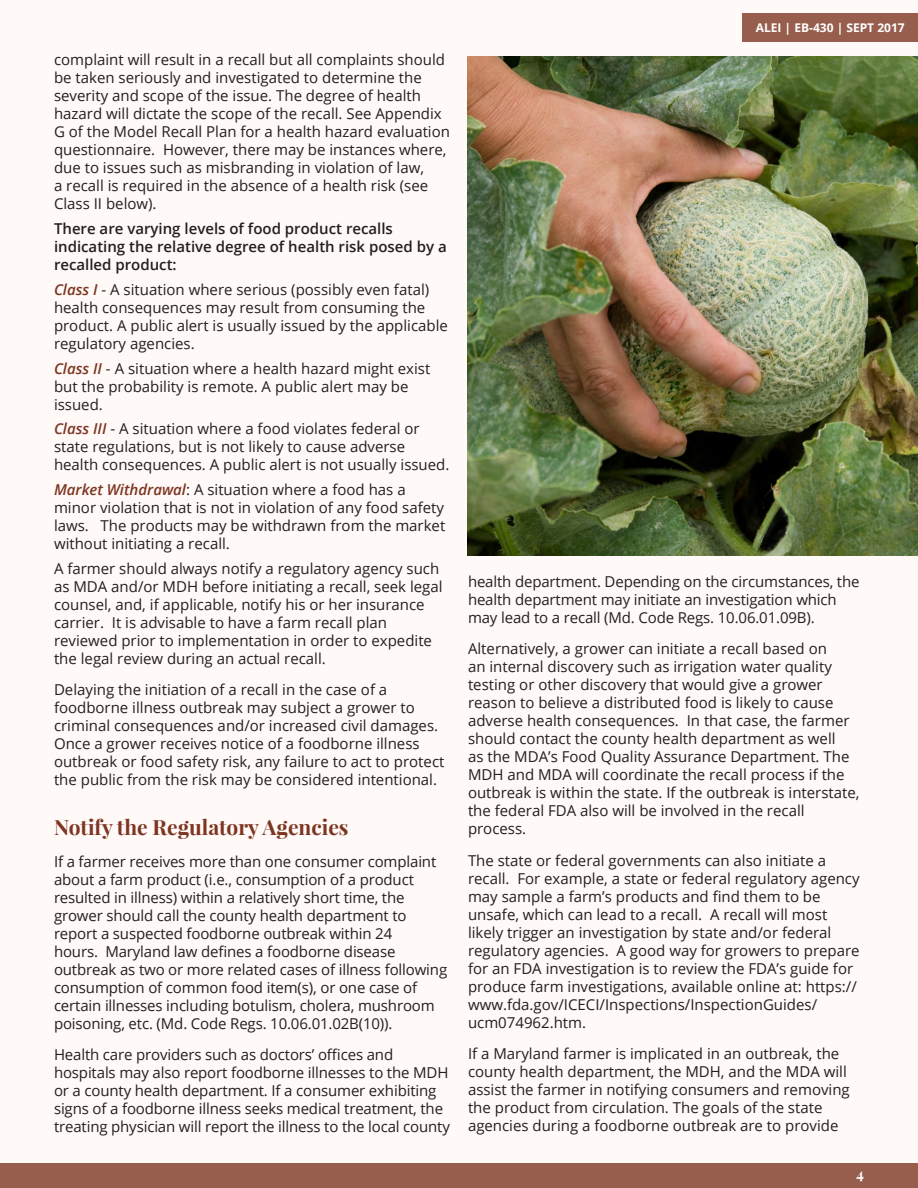
<style>
.page{position:relative;width:918px;height:1188px;background:#fff}
.page>*{position:absolute;margin:0;border:0;box-sizing:border-box;transform-origin:0 0}
.t1{font:700 21px "Playfair Display";color:#7c3520}
.t2{font:15px/18px "Open Sans";color:#231f20}
.t3{font:600 15px/18px "Open Sans";color:#231f20}
.t4{font:700 15px "Playfair Display";color:#fff}
.t5{font:700 12px "Open Sans";color:#fff}
.s1{font-weight:600;font-style:italic;color:#7c3520}
</style>
<div class="page">
<div style="left:0;top:1162px;width:918px;height:26px;background:#975e4d"></div>
<div style="left:0;top:0;width:918px;height:1162px;background:#fff9f8"></div>
<img style="left:468px;top:56px;width:450px;height:499px">
<div style="left:742px;top:14px;width:176px;height:28px;background:#975e4d"></div>
<p class="t2" style="left:54px;top:51px;width:398px">complaint will result in a recall but all complaints should be taken seriously and investigated to determine the severity and scope of the issue. The degree of health hazard will dictate the scope of the recall. See Appendix G of the Model Recall Plan for a health hazard evaluation questionnaire. However, there may be instances where, due to issues such as misbranding in violation of law,<br>a recall is required in the absence of a health risk (see Class II below).</p>
<p class="t3" style="left:54px;top:219px;width:394px">There are varying levels of food product recalls indicating the relative degree of health risk posed by a recalled product:</p>
<p class="t2" style="left:54px;top:280px;width:395px"><span class="s1">Class I</span> - A situation where serious (possibly even fatal) health consequences may result from consuming the product. A public alert is usually issued by the applicable regulatory agencies.</p>
<p class="t2" style="left:54px;top:359px;width:378px"><span class="s1">Class II</span> - A situation where a health hazard might exist but the probability is remote. A public alert may be issued.</p>
<p class="t2" style="left:54px;top:420px;width:397px"><span class="s1">Class III</span> - A situation where a food violates federal or state regulations, but is not likely to cause adverse health consequences. A public alert is not usually issued.</p>
<p class="t2" style="left:54px;top:480px;width:393px"><span class="s1">Market Withdrawal</span>: A situation where a food has a minor violation that is not in violation of any food safety laws. The products may be withdrawn from the market without initiating a recall.</p>
<p class="t2" style="left:54px;top:559px;width:390px">A farmer should always notify a regulatory agency such as MDA and/or MDH before initiating a recall, seek legal counsel, and, if applicable, notify his or her insurance carrier. It is advisable to have a farm recall plan reviewed prior to implementation in order to expedite the legal review during an actual recall.</p>
<p class="t2" style="left:54px;top:681px;width:392px">Delaying the initiation of a recall in the case of a foodborne illness outbreak may subject a grower to criminal consequences and/or increased civil damages.<br>Once a grower receives notice of a foodborne illness outbreak or food safety risk, any failure to act to protect the public from the risk may be considered intentional.</p>
<p class="t1" style="left:54px;top:814px;width:296px">Notify the Regulatory Agencies</p>
<p class="t2" style="left:54px;top:852px;width:395px">If a farmer receives more than one consumer complaint about a farm product (i.e., consumption of a product resulted in illness) within a relatively short time, the grower should call the county health department to report a suspected foodborne outbreak within 24<br>hours. Maryland law defines a foodborne disease outbreak as two or more related cases of illness following consumption of common food item(s), or one case of certain illnesses including botulism, cholera, mushroom poisoning, etc. (Md. Code Regs. 10.06.01.02B(10)).</p>
<p class="t2" style="left:54px;top:1046px;width:398px">Health care providers such as doctors’ offices and hospitals may also report foodborne illnesses to the MDH or a county health department. If a consumer exhibiting signs of a foodborne illness seeks medical treatment, the treating physician will report the illness to the local county</p>
<p class="t5" style="left:756px;top:19px;width:151px">ALEI | EB-430 | SEPT 2017</p>
<p class="t2" style="left:468px;top:572px;width:393px">health department. Depending on the circumstances, the health department may initiate an investigation which may lead to a recall (Md. Code Regs. 10.06.01.09B).</p>
<p class="t2" style="left:468px;top:640px;width:393px">Alternatively, a grower can initiate a recall based on<br>an internal discovery such as irrigation water quality testing or other discovery that would give a grower reason to believe a distributed food is likely to cause adverse health consequences. In that case, the farmer should contact the county health department as well<br>as the MDA’s Food Quality Assurance Department. The MDH and MDA will coordinate the recall process if the outbreak is within the state. If the outbreak is interstate, the federal FDA also will be involved in the recall process.</p>
<p class="t2" style="left:468px;top:851px;width:393px">The state or federal governments can also initiate a recall. For example, a state or federal regulatory agency may sample a farm’s products and find them to be unsafe, which can lead to a recall. A recall will most likely trigger an investigation by state and/or federal regulatory agencies. A good way for growers to prepare for an FDA investigation is to review the FDA’s guide for produce farm investigations, available online at: https:// www.fda.gov/ICECI/Inspections/InspectionGuides/ ucm074962.htm.</p>
<p class="t2" style="left:468px;top:1045px;width:383px">If a Maryland farmer is implicated in an outbreak, the county health department, the MDH, and the MDA will assist the farmer in notifying consumers and removing the product from circulation. The goals of the state agencies during a foodborne outbreak are to provide</p>
<p class="t4" style="left:856px;top:1164px;width:9px">4</p>
</div>
